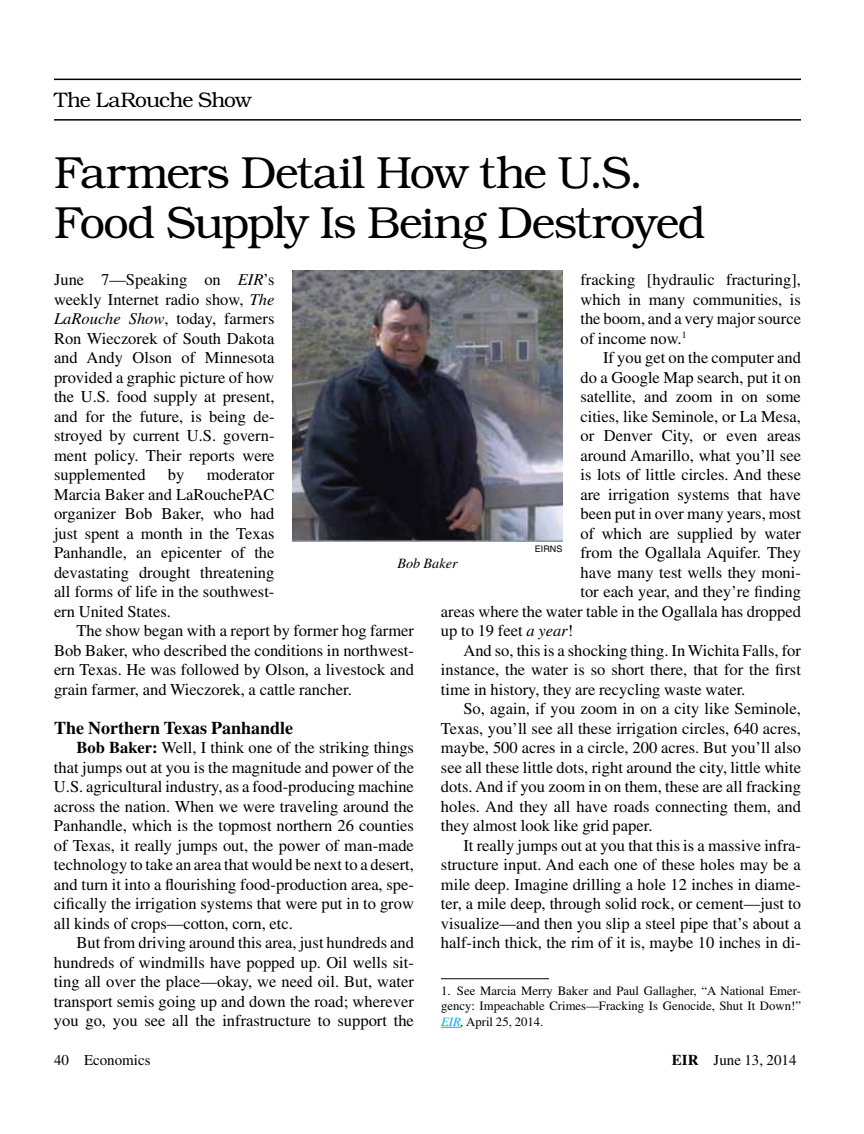
<style>
.page{position:relative;width:864px;height:1134px;background:#fff}
.page>*{position:absolute;margin:0;border:0;box-sizing:border-box;transform-origin:0 0}
.t1{font:300 45px/49.5px "Bookman";letter-spacing:-.035em;color:#000}
.t2{font:300 21px "Bookman";letter-spacing:-.04em;color:#000}
.t3{font:700 18px "Times";color:#000}
.t4{font:16.5px/19.5px "Times";color:#000;text-align:justify}
.t5{font:15px "Times";color:#000}
.t6{font:italic 14.25px "Times";color:#000}
.t7{font:12.75px/15.8px "Times";color:#000;text-align:justify}
.t8{font:9px "Helvetica";color:#000}
.s1{font-style:italic}
.s2{font-style:italic;color:#00aeef}
.s3{font-weight:700}
</style>
<div class="page">
<hr style="left:441px;top:978px;width:108px;height:1px;background:#000">
<svg style="left:441px;top:1027px;width:20px;height:1px"></svg>
<hr style="left:54px;top:79px;width:747px;height:1px;background:#000">
<hr style="left:54px;top:119px;width:747px;height:2px;background:#000">
<img style="left:292px;top:270px;width:270px;height:271px">
<p class="t2" style="left:54px;top:88px;width:199px">The LaRouche Show</p>
<h1 class="t1" style="left:54px;top:148px;width:653px">Farmers Detail How the U.S.<br>Food Supply Is Being Destroyed</h1>
<p class="t4" style="left:54px;top:270px;width:222px">June 7—Speaking on <span class="s1">EIR</span>’s weekly Internet radio show, <span class="s1">The LaRouche Show</span>, today, farmers Ron Wieczorek of South Dakota and Andy Olson of Minnesota provided a graphic picture of how the U.S. food supply at present, and for the future, is being de&shy;stroyed by current U.S. govern&shy;ment policy. Their reports were supplemented</p>
<p class="t4" style="left:580px;top:270px;width:222px">fracking [hydraulic fracturing], which in many communities, is the boom, and a very major source of income now.<sup>1</sup></p>
<p class="t4" style="left:603px;top:348px;width:200px">If you get on the computer and</p>
<p class="t4" style="left:580px;top:367px;width:222px">do a Google Map search, put it on</p>
<p class="t4" style="left:580px;top:387px;width:222px">satellite, and zoom in on some</p>
<p class="t4" style="left:580px;top:406px;width:222px">cities, like Seminole, or La Mesa,</p>
<p class="t4" style="left:580px;top:426px;width:222px">or Denver City, or even areas</p>
<p class="t4" style="left:580px;top:445px;width:222px">around Amarillo, what you’ll see</p>
<p class="t4" style="left:580px;top:465px;width:222px">is lots of little circles. And these</p>
<p class="t4" style="left:580px;top:484px;width:222px">are irrigation systems that have</p>
<p class="t4" style="left:580px;top:504px;width:222px">been put in over many years, most</p>
<p class="t4" style="left:580px;top:523px;width:222px">of which are supplied by water</p>
<p class="t4" style="left:580px;top:543px;width:222px">from the Ogallala Aquifer. They</p>
<p class="t4" style="left:580px;top:562px;width:222px">have many test wells they moni-</p>
<p class="t4" style="left:580px;top:582px;width:222px">tor each year, and they’re finding</p>
<p class="t4" style="left:441px;top:601px;width:361px">areas where the water table in the Ogallala has dropped</p>
<p class="t4" style="left:441px;top:621px;width:134px">up to 19 feet <span class="s1">a year</span>!</p>
<p class="t4" style="left:463px;top:640px;width:339px">And so, this is a shocking thing. In Wichita Falls, for</p>
<p class="t4" style="left:441px;top:660px;width:362px">instance, the water is so short there, that for the first</p>
<p class="t4" style="left:441px;top:679px;width:306px">time in history, they are recycling waste water.</p>
<p class="t4" style="left:463px;top:699px;width:339px">So, again, if you zoom in on a city like Seminole,</p>
<p class="t4" style="left:441px;top:718px;width:362px">Texas, you’ll see all these irrigation circles, 640 acres,</p>
<p class="t4" style="left:441px;top:738px;width:362px">maybe, 500 acres in a circle, 200 acres. But you’ll also</p>
<p class="t4" style="left:441px;top:757px;width:362px">see all these little dots, right around the city, little white</p>
<p class="t4" style="left:441px;top:777px;width:362px">dots. And if you zoom in on them, these are all fracking</p>
<p class="t4" style="left:441px;top:796px;width:361px">holes. And they all have roads connecting them, and</p>
<p class="t4" style="left:441px;top:816px;width:213px">they almost look like grid paper.</p>
<p class="t4" style="left:463px;top:835px;width:339px">It really jumps out at you that this is a massive infra-</p>
<p class="t4" style="left:441px;top:855px;width:361px">structure input. And each one of these holes may be a</p>
<p class="t4" style="left:441px;top:874px;width:361px">mile deep. Imagine drilling a hole 12 inches in diame-</p>
<p class="t4" style="left:441px;top:894px;width:362px">ter, a mile deep, through solid rock, or cement—just to</p>
<p class="t4" style="left:441px;top:913px;width:362px">visualize—and then you slip a steel pipe that’s about a</p>
<p class="t4" style="left:441px;top:933px;width:361px">half-inch thick, the rim of it is, maybe 10 inches in di-</p>
<p class="t7" style="left:441px;top:982px;width:362px">1. See Marcia Merry Baker and Paul Gallagher, “A National Emer&shy;gency: Impeachable Crimes—Fracking Is Genocide, Shut It Down!” <span class="s2">EIR</span><span class="s1">,</span> April 25, 2014.</p>
<p class="t4" style="left:54px;top:465px;width:222px;text-indent:153px">moderator Marcia Baker and LaRouchePAC organizer Bob Baker, who had just spent a month in the Texas Panhandle, an epicenter of the devastating drought threatening all forms of life in the southwest&shy;ern United States.</p>
<p class="t4" style="left:54px;top:621px;width:362px;text-indent:23px">The show began with a report by former hog farmer Bob Baker, who described the conditions in northwest&shy;ern Texas. He was followed by Olson, a livestock and grain farmer, and Wieczorek, a cattle rancher.</p>
<p class="t3" style="left:54px;top:717px;width:241px">The Northern Texas Panhandle</p>
<p class="t4" style="left:54px;top:738px;width:362px;text-indent:23px"><span class="s3">Bob Baker:</span> Well, I think one of the striking things that jumps out at you is the magnitude and power of the U.S. agricultural industry, as a food-producing machine across the nation. When we were traveling around the Panhandle, which is the topmost northern 26 counties of Texas, it really jumps out, the power of man-made technology to take an area that would be next to a desert, and turn it into a flourishing food-production area, spe&shy;cifically the irrigation systems that were put in to grow all kinds of crops—cotton, corn, etc.</p>
<p class="t4" style="left:54px;top:933px;width:362px;text-indent:23px">But from driving around this area, just hundreds and hundreds of windmills have popped up. Oil wells sit&shy;ting all over the place—okay, we need oil. But, water transport semis going up and down the road; wherever you go, you see all the infrastructure to support the</p>
<p class="t4" style="left:168px;top:465px;width:18px">by</p>
<p class="t8" style="left:535px;top:544px;width:29px">EIRNS</p>
<p class="t6" style="left:397px;top:555px;width:62px">Bob Baker</p>
<p class="t5" style="left:54px;top:1052px;width:98px">40 Economics</p>
<p class="t5" style="left:672px;top:1052px;width:126px"><span class="s3">EIR</span> June 13, 2014</p>
</div>
